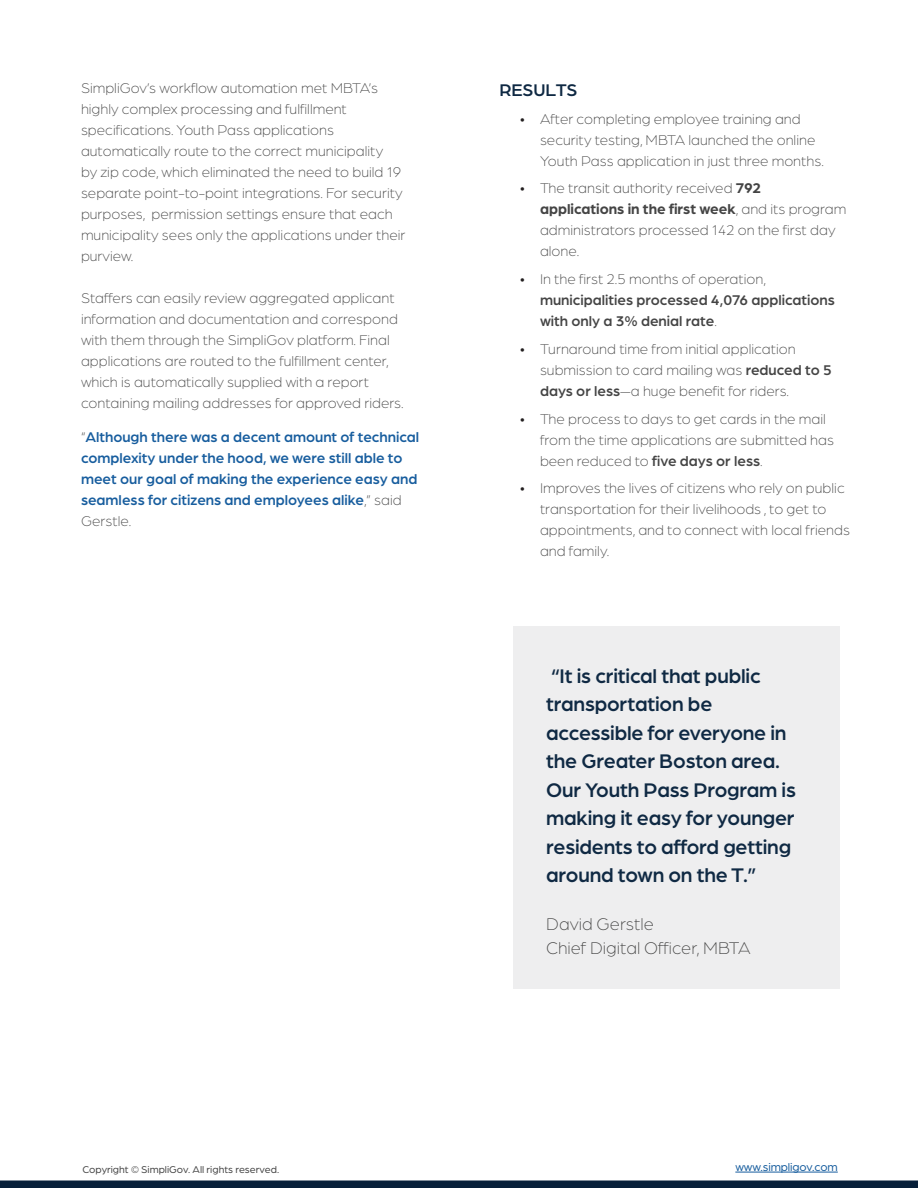
<style>
.page{position:relative;width:918px;height:1188px;background:#fff}
.page>*{position:absolute;margin:0;border:0;box-sizing:border-box;transform-origin:0 0}
.t1{font:500 21px/28.5px "Arboria";letter-spacing:-.01em;color:#0f2943}
.t2{font:300 18px/24px "Arboria";color:#444}
.t3{font:500 18px "Arboria";color:#0f2943}
.t4{font:300 15px/21px "Arboria";color:#444}
.t5{font:500 15px/21px "Arboria";color:#175d9e}
.t6{font:500 15px/21px "Arboria";color:#444}
.t7{font:12px "Arboria";letter-spacing:-.01em;color:#175d9e}
.t8{font:10.5px "Arboria";color:#434343}
.s1{font-weight:300;color:#444}
.s2{color:#231f20}
.s3{font-weight:700}
.s4{font-weight:300;color:#231f20}
.s5{font-weight:300}
.s6{font-weight:500}
</style>
<div class="page">
<div style="left:513px;top:626px;width:326px;height:363px;background:#eeeeef"></div>
<hr style="left:735px;top:1172px;width:103px;height:1px;background:#175d9e">
<div style="left:0;top:1181px;width:917px;height:6px;background:#061f39"></div>
<div style="left:0;top:1180px;width:918px;height:8px;border:2px solid #061f39"></div>
<p class="t4" style="left:81px;top:79px;width:326px">SimpliGov’s workflow automation met MBTA’s highly complex processing and fulfillment specifications. Youth Pass applications automatically route to the correct municipality<br>by zip code, which eliminated the need to build 19 separate point-to-point integrations. For security purposes, permission settings ensure that each municipality sees only the applications under their purview.</p>
<p class="t4" style="left:81px;top:288px;width:324px">Staffers can easily review aggregated applicant information and documentation and correspond with them through the SimpliGov platform. Final applications are routed to the fulfillment center, which is automatically supplied with a report containing mailing addresses for approved riders.</p>
<p class="t5" style="left:81px;top:427px;width:340px"><span class="s1">“</span>Although there was a decent amount of technical complexity under the hood, we were still able to meet our goal of making the experience easy and seamless for citizens and employees alike<span class="s1">,” said Gerstle.</span></p>
<p class="t3" style="left:500px;top:83px;width:80px">RESULTS</p>
<p class="t4" style="left:540px;top:109px;width:285px;text-indent:-20px"><span class="s2">•</span> After completing employee training and security testing, MBTA launched the online<br>Youth Pass application in just three months.</p>
<p class="t4" style="left:540px;top:179px;width:308px;text-indent:-20px"><span class="s2">•</span> The transit authority received <span class="s3">792 applications in the first week</span>, and its program administrators processed 142 on the first day alone.</p>
<p class="t6" style="left:540px;top:269px;width:296px;text-indent:-20px"><span class="s4">•</span> <span class="s5">In the first 2.5 months of operation, </span>municipalities processed 4,076 applications with only a 3% denial rate<span class="s5">.</span></p>
<p class="t4" style="left:540px;top:339px;width:293px;text-indent:-20px"><span class="s2">•</span> Turnaround time from initial application submission to card mailing was <span class="s6">reduced to 5 days or less</span>—a huge benefit for riders.</p>
<p class="t4" style="left:540px;top:409px;width:296px;text-indent:-20px"><span class="s2">•</span> The process to days to get cards in the mail from the time applications are submitted has been reduced to <span class="s6">five days or less</span>.</p>
<p class="t4" style="left:540px;top:479px;width:312px;text-indent:-20px"><span class="s2">•</span> Improves the lives of citizens who rely on public transportation for their livelihoods , to get to appointments, and to connect with local friends and family.</p>
<h1 class="t1" style="left:546px;top:662px;width:251px">“It is critical that public transportation be accessible for everyone in the Greater Boston area.<br>Our Youth Pass Program is making it easy for younger residents to afford getting around town on the T.”</h1>
<p class="t2" style="left:546px;top:913px;width:206px">David Gerstle<br>Chief Digital Officer, MBTA</p>
<p class="t8" style="left:82px;top:1165px;width:198px">Copyright © SimpliGov. All rights reserved.</p>
<p class="t7" style="left:735px;top:1163px;width:104px">www.simpligov.com</p>
</div>
